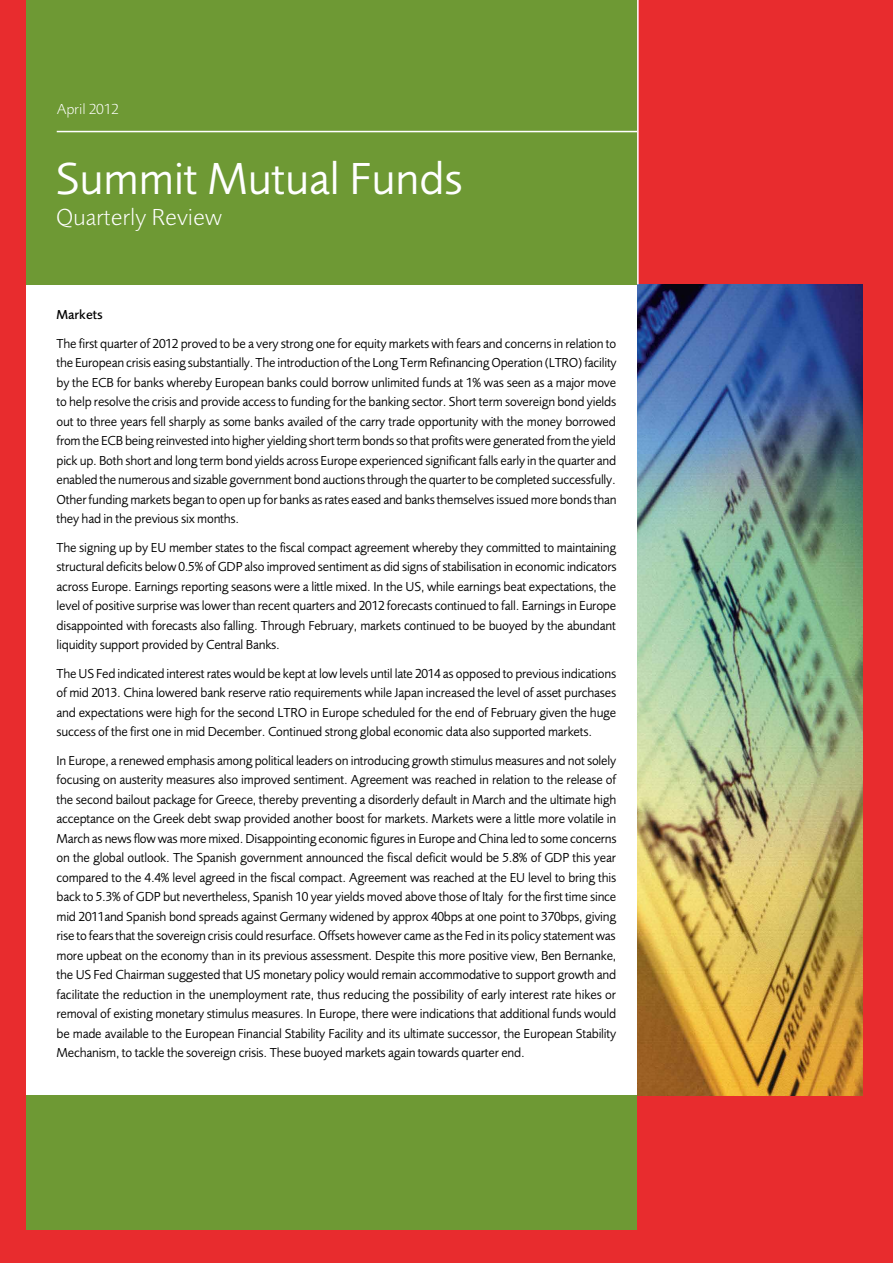
<style>
.page{position:relative;width:893px;height:1263px;background:#fff}
.page>*{position:absolute;margin:0;border:0;box-sizing:border-box;transform-origin:0 0}
.t1{font:46.5px "Foundry Sans";color:#fff}
.t2{font:300 24px "Foundry Sans";color:#fff}
.t3{font:300 15px "Foundry Sans";color:#fff}
.t4{font:13.5px/19.5px "Foundry Sans";letter-spacing:-.015em;color:#000;text-align:justify}
.t5{font:500 13.5px "Foundry Sans";color:#000}
</style>
<div class="page">
<div style="left:26px;top:0;width:612px;height:284px;background:#6e9934"></div>
<div style="left:26px;top:1095px;width:612px;height:136px;background:#6e9934"></div>
<hr style="left:57px;top:131px;width:581px;height:1px;background:#fff">
<div style="left:638px;top:0;width:255px;height:284px;background:#e82c2e"></div>
<div style="left:0;top:0;width:26px;height:1263px;background:#e82c2e"></div>
<div style="left:862px;top:239px;width:31px;height:913px;background:#e82c2e"></div>
<div style="left:638px;top:1095px;width:255px;height:164px;background:#e82c2e"></div>
<div style="left:9px;top:1231px;width:884px;height:32px;background:#e82c2e"></div>
<img style="left:638px;top:284px;width:224px;height:811px">
<hr style="left:637px;top:0;width:2px;height:284px;background:#fff">
<p class="t3" style="left:57px;top:101px;width:63px">April 2012</p>
<h1 class="t1" style="left:56px;top:153px;width:409px">Summit Mutual Funds</h1>
<h2 class="t2" style="left:56px;top:204px;width:167px">Quarterly Review</h2>
<p class="t5" style="left:57px;top:307px;width:48px">Markets</p>
<p class="t4" style="left:57px;top:334px;width:562px">The first quarter of 2012 proved to be a very strong one for equity markets with fears and concerns in relation to the European crisis easing substantially. The introduction of the Long Term Refinancing Operation (LTRO) facility by the ECB for banks whereby European banks could borrow unlimited funds at 1% was seen as a major move to help resolve the crisis and provide access to funding for the banking sector. Short term sovereign bond yields out to three years fell sharply as some banks availed of the carry trade opportunity with the money borrowed from the ECB being reinvested into higher yielding short term bonds so that profits were generated from the yield pick up. Both short and long term bond yields across Europe experienced significant falls early in the quarter and enabled the numerous and sizable government bond auctions through the quarter to be completed successfully.<br>Other funding markets began to open up for banks as rates eased and banks themselves issued more bonds than they had in the previous six months.</p>
<p class="t4" style="left:57px;top:538px;width:562px">The signing up by EU member states to the fiscal compact agreement whereby they committed to maintaining structural deficits below 0.5% of GDP also improved sentiment as did signs of stabilisation in economic indicators across Europe. Earnings reporting seasons were a little mixed. In the US, while earnings beat expectations, the level of positive surprise was lower than recent quarters and 2012 forecasts continued to fall. Earnings in Europe disappointed with forecasts also falling. Through February, markets continued to be buoyed by the abundant liquidity support provided by Central Banks.</p>
<p class="t4" style="left:57px;top:664px;width:561px">The US Fed indicated interest rates would be kept at low levels until late 2014 as opposed to previous indications of mid 2013. China lowered bank reserve ratio requirements while Japan increased the level of asset purchases and expectations were high for the second LTRO in Europe scheduled for the end of February given the huge success of the first one in mid December. Continued strong global economic data also supported markets.</p>
<p class="t4" style="left:57px;top:751px;width:562px">In Europe, a renewed emphasis among political leaders on introducing growth stimulus measures and not solely focusing on austerity measures also improved sentiment. Agreement was reached in relation to the release of the second bailout package for Greece, thereby preventing a disorderly default in March and the ultimate high acceptance on the Greek debt swap provided another boost for markets. Markets were a little more volatile in March as news flow was more mixed. Disappointing economic figures in Europe and China led to some concerns on the global outlook. The Spanish government announced the fiscal deficit would be 5.8% of GDP this year compared to the 4.4% level agreed in the fiscal compact. Agreement was reached at the EU level to bring this back to 5.3% of GDP but nevertheless, Spanish 10 year yields moved above those of Italy for the first time since mid 2011and Spanish bond spreads against Germany widened by approx 40bps at one point to 370bps, giving rise to fears that the sovereign crisis could resurface. Offsets however came as the Fed in its policy statement was more upbeat on the economy than in its previous assessment. Despite this more positive view, Ben Bernanke, the US Fed Chairman suggested that US monetary policy would remain accommodative to support growth and facilitate the reduction in the unemployment rate, thus reducing the possibility of early interest rate hikes or removal of existing monetary stimulus measures. In Europe, there were indications that additional funds would be made available to the European Financial Stability Facility and its ultimate successor, the European Stability Mechanism, to tackle the sovereign crisis. These buoyed markets again towards quarter end.</p>
</div>
